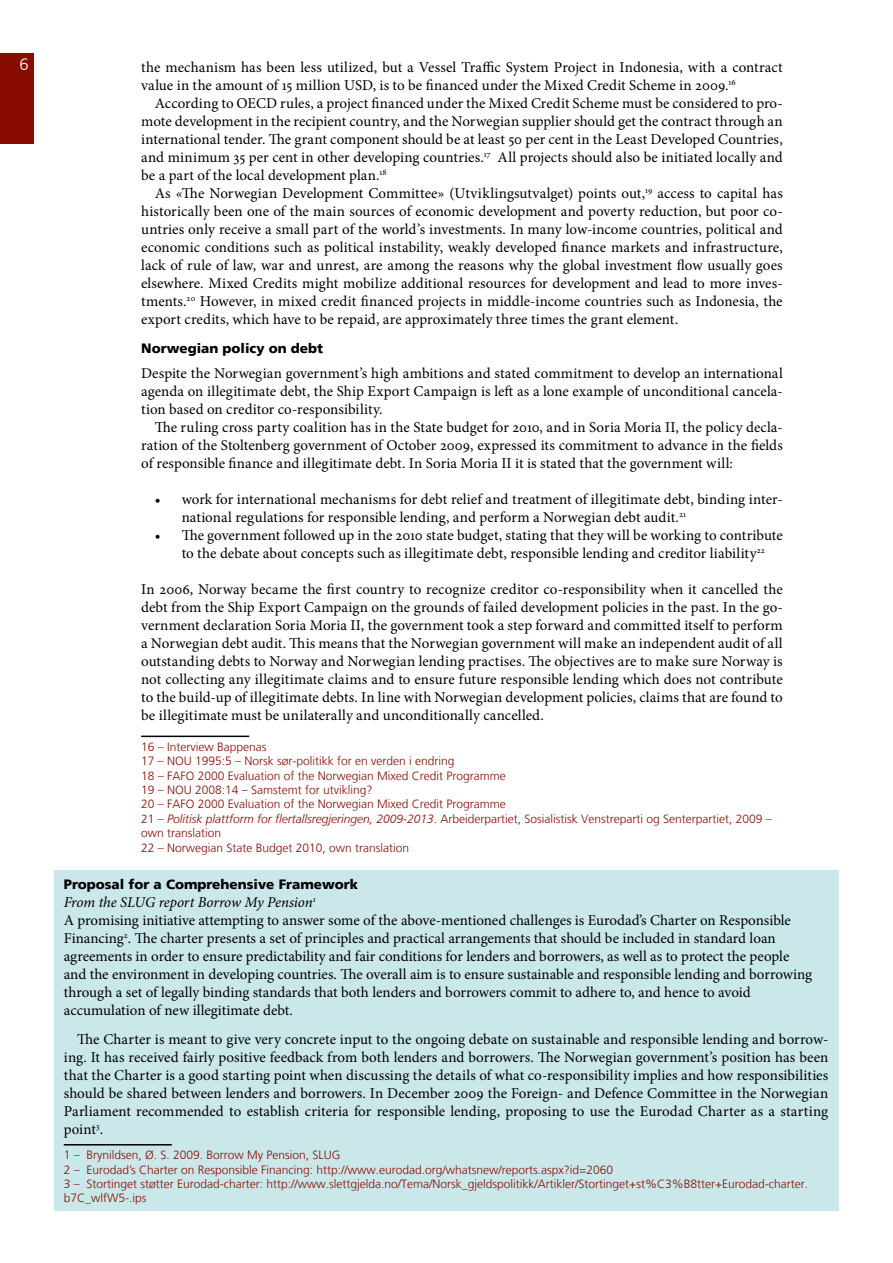
<style>
.page{position:relative;width:893px;height:1263px;background:#fff}
.page>*{position:absolute;margin:0;border:0;box-sizing:border-box;transform-origin:0 0}
.t1{font:300 16.5px "Frutiger LT";color:#fff}
.t2{font:15px/18px "Minion Pro";color:#000;text-align:justify}
.t3{font:900 13.5px "Frutiger LT";color:#000}
.t4{font:300 12px/14.4px "Frutiger LT";color:#890c00}
.s1{font-style:italic}
</style>
<div class="page">
<div style="left:0;top:53px;width:33px;height:91px;background:#890c00"></div>
<hr style="left:141px;top:736px;width:108px;height:1px;background:#000">
<div style="left:54px;top:870px;width:785px;height:341px;background:#cae7ea"></div>
<hr style="left:64px;top:1144px;width:108px;height:1px;background:#000">
<p class="t1" style="left:19px;top:55px;width:11px">6</p>
<p class="t2" style="left:141px;top:58px;width:643px">the mechanism has been less utilized, but a Vessel Traffic System Project in Indonesia, with a contract value in the amount of 15 million USD, is to be financed under the Mixed Credit Scheme in 2009.<sup>16</sup></p>
<p class="t2" style="left:141px;top:94px;width:643px;text-indent:13px">According to OECD rules, a project financed under the Mixed Credit Scheme must be considered to pro&shy;mote development in the recipient country, and the Norwegian supplier should get the contract through an international tender. The grant component should be at least 50 per cent in the Least Developed Countries, and minimum 35 per cent in other developing countries.<sup>17</sup> All projects should also be initiated locally and be a part of the local development plan.<sup>18</sup></p>
<p class="t2" style="left:141px;top:184px;width:643px;text-indent:14px">As «The Norwegian Development Committee» (Utviklingsutvalget) points out,<sup>19</sup> access to capital has historically been one of the main sources of economic development and poverty reduction, but poor co&shy;untries only receive a small part of the world’s investments. In many low-income countries, political and economic conditions such as political instability, weakly developed finance markets and infrastructure, lack of rule of law, war and unrest, are among the reasons why the global investment flow usually goes elsewhere. Mixed Credits might mobilize additional resources for development and lead to more inves&shy;tments.<sup>20</sup> However, in mixed credit financed projects in middle-income countries such as Indonesia, the export credits, which have to be repaid, are approximately three times the grant element.</p>
<p class="t3" style="left:141px;top:340px;width:184px">Norwegian policy on debt</p>
<p class="t2" style="left:141px;top:364px;width:643px">Despite the Norwegian government’s high ambitions and stated commitment to develop an international agenda on illegitimate debt, the Ship Export Campaign is left as a lone example of unconditional cancela&shy;tion based on creditor co-responsibility.</p>
<p class="t2" style="left:141px;top:418px;width:643px;text-indent:13px">The ruling cross party coalition has in the State budget for 2010, and in Soria Moria II, the policy decla&shy;ration of the Stoltenberg government of October 2009, expressed its commitment to advance in the fields of responsible finance and illegitimate debt. In Soria Moria II it is stated that the government will:</p>
<p class="t2" style="left:182px;top:490px;width:603px;text-indent:-27px">• work for international mechanisms for debt relief and treatment of illegitimate debt, binding inter&shy;national regulations for responsible lending, and perform a Norwegian debt audit.<sup>21</sup></p>
<p class="t2" style="left:155px;top:526px;width:630px;text-align:center">• The government followed up in the 2010 state budget, stating that they will be working to contribute to the debate about concepts such as illegitimate debt, responsible lending and creditor liability<sup>22</sup></p>
<p class="t2" style="left:141px;top:580px;width:643px">In 2006, Norway became the first country to recognize creditor co-responsibility when it cancelled the debt from the Ship Export Campaign on the grounds of failed development policies in the past. In the go&shy;vernment declaration Soria Moria II, the government took a step forward and committed itself to perform a Norwegian debt audit. This means that the Norwegian government will make an independent audit of all outstanding debts to Norway and Norwegian lending practises. The objectives are to make sure Norway is not collecting any illegitimate claims and to ensure future responsible lending which does not contribute to the build-up of illegitimate debts. In line with Norwegian development policies, claims that are found to be illegitimate must be unilaterally and unconditionally cancelled.</p>
<p class="t4" style="left:141px;top:739px;width:632px">16 – Interview Bappenas<br>17 – NOU 1995:5 – Norsk sør-politikk for en verden i endring<br>18 – FAFO 2000 Evaluation of the Norwegian Mixed Credit Programme<br>19 – NOU 2008:14 – Samstemt for utvikling?<br>20 – FAFO 2000 Evaluation of the Norwegian Mixed Credit Programme<br>21 – <span class="s1">Politisk plattform for flertallsregjeringen, 2009-2013</span>. Arbeiderpartiet, Sosialistisk Venstreparti og Senterpartiet, 2009 – own translation<br>22 – Norwegian State Budget 2010, own translation</p>
<p class="t3" style="left:64px;top:876px;width:296px">Proposal for a Comprehensive Framework</p>
<p class="t2" style="left:64px;top:893px;width:750px;text-align:left"><span class="s1">From the SLUG report Borrow My Pension</span><sup>1<br></sup>A promising initiative attempting to answer some of the above-mentioned challenges is Eurodad’s Charter on Responsible Financing<sup>2</sup>. The charter presents a set of principles and practical arrangements that should be included in standard loan agreements in order to ensure predictability and fair conditions for lenders and borrowers, as well as to protect the people and the environment in developing countries. The overall aim is to ensure sustainable and responsible lending and borrowing through a set of legally binding standards that both lenders and borrowers commit to adhere to, and hence to avoid accumulation of new illegitimate debt.</p>
<p class="t2" style="left:64px;top:1030px;width:766px;text-indent:14px">The Charter is meant to give very concrete input to the ongoing debate on sustainable and responsible lending and borrow&shy;ing. It has received fairly positive feedback from both lenders and borrowers. The Norwegian government’s position has been that the Charter is a good starting point when discussing the details of what co-responsibility implies and how responsibilities should be shared between lenders and borrowers. In December 2009 the Foreign- and Defence Committee in the Norwegian Parliament recommended to establish criteria for responsible lending, proposing to use the Eurodad Charter as a starting point<sup>3</sup>.</p>
<p class="t4" style="left:64px;top:1148px;width:746px">1 – Brynildsen, Ø. S. 2009. Borrow My Pension, SLUG<br>2 – Eurodad’s Charter on Responsible Financing: http://www.eurodad.org/whatsnew/reports.aspx?id=2060<br>3 – Stortinget støtter Eurodad-charter: http://www.slettgjelda.no/Tema/Norsk_gjeldspolitikk/Artikler/Stortinget+st%C3%B8tter+Eurodad-charter. b7C_wlfW5-.ips</p>
</div>
